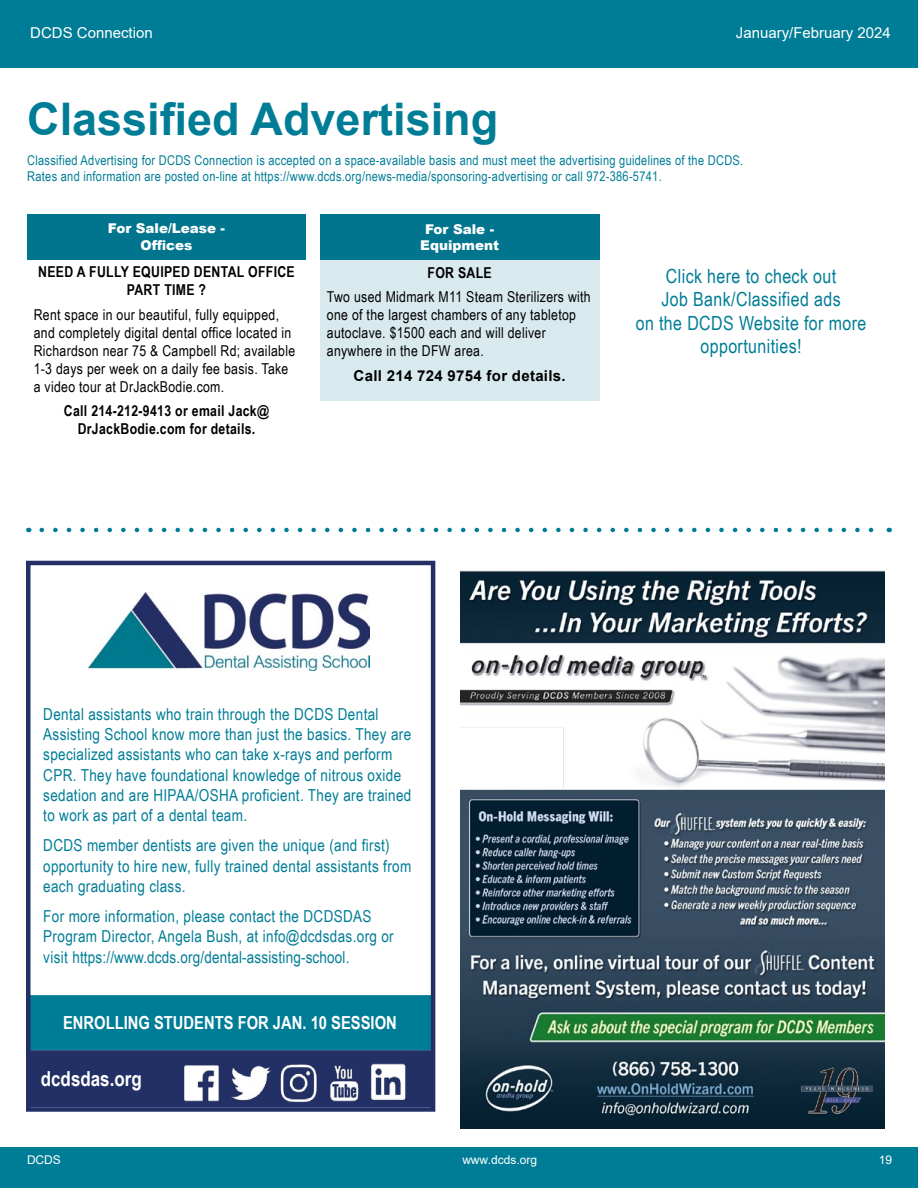
<style>
.page{position:relative;width:918px;height:1188px;background:#fff}
.page>*{position:absolute;margin:0;border:0;box-sizing:border-box;transform-origin:0 0}
.t1{font:700 45px "Arial";color:#007d96}
.t2{font:700 20.7px "Arial Narrow";color:#fff}
.t3{font:19.5px/23.4px "Arial Narrow";letter-spacing:.02em;color:#007d96;text-align:center}
.t4{font:700 18px "Arial Narrow";color:#fff}
.t5{font:16.5px/20.2px "Arial Narrow";letter-spacing:.02em;color:#007d96}
.t6{font:15px/18px "Arial Narrow";letter-spacing:.02em;color:#000}
.t7{font:700 15px/18px "Arial Narrow";letter-spacing:.02em;color:#000;text-align:center}
.t8{font:15px "Arial";color:#fff}
.t9{font:700 15px "Arial";letter-spacing:.02em;color:#000}
.t10{font:13.5px/16.2px "Arial Narrow";letter-spacing:.02em;color:#007d96}
.t11{font:900 13.5px/16.2px "Arial";color:#fff;text-align:center}
.t12{font:12px "Arial";color:#fff}
</style>
<div class="page">
<div style="left:0;top:0;width:918px;height:60px;background:#007d96"></div>
<div style="left:0;top:51px;width:918px;height:17px;background:#007d96"></div>
<div style="left:0;top:1148px;width:918px;height:40px;background:#007d96"></div>
<div style="left:27px;top:996px;width:406px;height:53px;background:#007d96"></div>
<div style="left:26px;top:995px;width:408px;height:55px;border:2px solid #007d96"></div>
<div style="left:29px;top:1051px;width:404px;height:55px;background:#223065"></div>
<div style="left:28px;top:1050px;width:406px;height:57px;border:2px solid #223065"></div>
<img style="left:179px;top:1063px;width:232px;height:44px">
<img style="left:89px;top:593px;width:280px;height:78px">
<div style="left:26px;top:561px;width:409px;height:551px;border:4px solid #223065"></div>
<div style="left:27px;top:214px;width:279px;height:45px;background:#00758d"></div>
<svg style="left:42px;top:528px;width:832px;height:4px"></svg>
<div style="left:320px;top:214px;width:279px;height:46px;background:#00758d"></div>
<div style="left:320px;top:260px;width:279px;height:141px;background:#d9eaee"></div>
<img style="left:461px;top:570px;width:424px;height:559px">
<p class="t8" style="left:30px;top:22px;width:124px">DCDS Connection</p>
<p class="t8" style="left:736px;top:22px;width:157px">January/February 2024</p>
<h1 class="t1" style="left:27px;top:88px;width:472px">Classified Advertising</h1>
<p class="t10" style="left:27px;top:152px;width:718px">Classified Advertising for DCDS Connection is accepted on a space-available basis and must meet the advertising guidelines of the DCDS.<br>Rates and information are posted on-line at https://www.dcds.org/news-media/sponsoring-advertising or call 972-386-5741.</p>
<p class="t11" style="left:108px;top:220px;width:119px">For Sale/Lease -<br>Offices</p>
<p class="t7" style="left:38px;top:262px;width:258px">NEED A FULLY EQUIPED DENTAL OFFICE<br>PART TIME ?</p>
<p class="t6" style="left:34px;top:305px;width:263px">Rent space in our beautiful, fully equipped, and completely digital dental office located in Richardson near 75 &amp; Campbell Rd; available 1-3 days per week on a daily fee basis. Take a video tour at DrJackBodie.com.</p>
<p class="t7" style="left:64px;top:401px;width:207px">Call 214-212-9413 or email Jack@<br>DrJackBodie.com for details.</p>
<p class="t11" style="left:420px;top:221px;width:80px">For Sale -<br>Equipment</p>
<p class="t7" style="left:428px;top:263px;width:66px">FOR SALE</p>
<p class="t6" style="left:327px;top:287px;width:265px">Two used Midmark M11 Steam Sterilizers with one of the largest chambers of any tabletop autoclave. $1500 each and will deliver anywhere in the DFW area.</p>
<p class="t9" style="left:354px;top:365px;width:214px">Call 214 724 9754 for details.</p>
<p class="t3" style="left:636px;top:264px;width:232px">Click here to check out<br>Job Bank/Classified ads<br>on the DCDS Website for more opportunities!</p>
<p class="t5" style="left:43px;top:703px;width:370px">Dental assistants who train through the DCDS Dental Assisting School know more than just the basics. They are specialized assistants who can take x-rays and perform CPR. They have foundational knowledge of nitrous oxide sedation and are HIPAA/OSHA proficient. They are trained to work as part of a dental team.</p>
<p class="t5" style="left:43px;top:835px;width:370px">DCDS member dentists are given the unique (and first) opportunity to hire new, fully trained dental assistants from each graduating class.</p>
<p class="t5" style="left:43px;top:905px;width:352px">For more information, please contact the DCDSDAS<br>Program Director, Angela Bush, at info@dcdsdas.org or visit https://www.dcds.org/dental-assisting-school.</p>
<p class="t4" style="left:63px;top:1009px;width:335px">ENROLLING STUDENTS FOR JAN. 10 SESSION</p>
<p class="t2" style="left:41px;top:1063px;width:102px">dcdsdas.org</p>
<p class="t12" style="left:27px;top:1152px;width:35px">DCDS</p>
<p class="t12" style="left:462px;top:1152px;width:76px">www.dcds.org</p>
<p class="t12" style="left:879px;top:1152px;width:15px">19</p>
</div>
